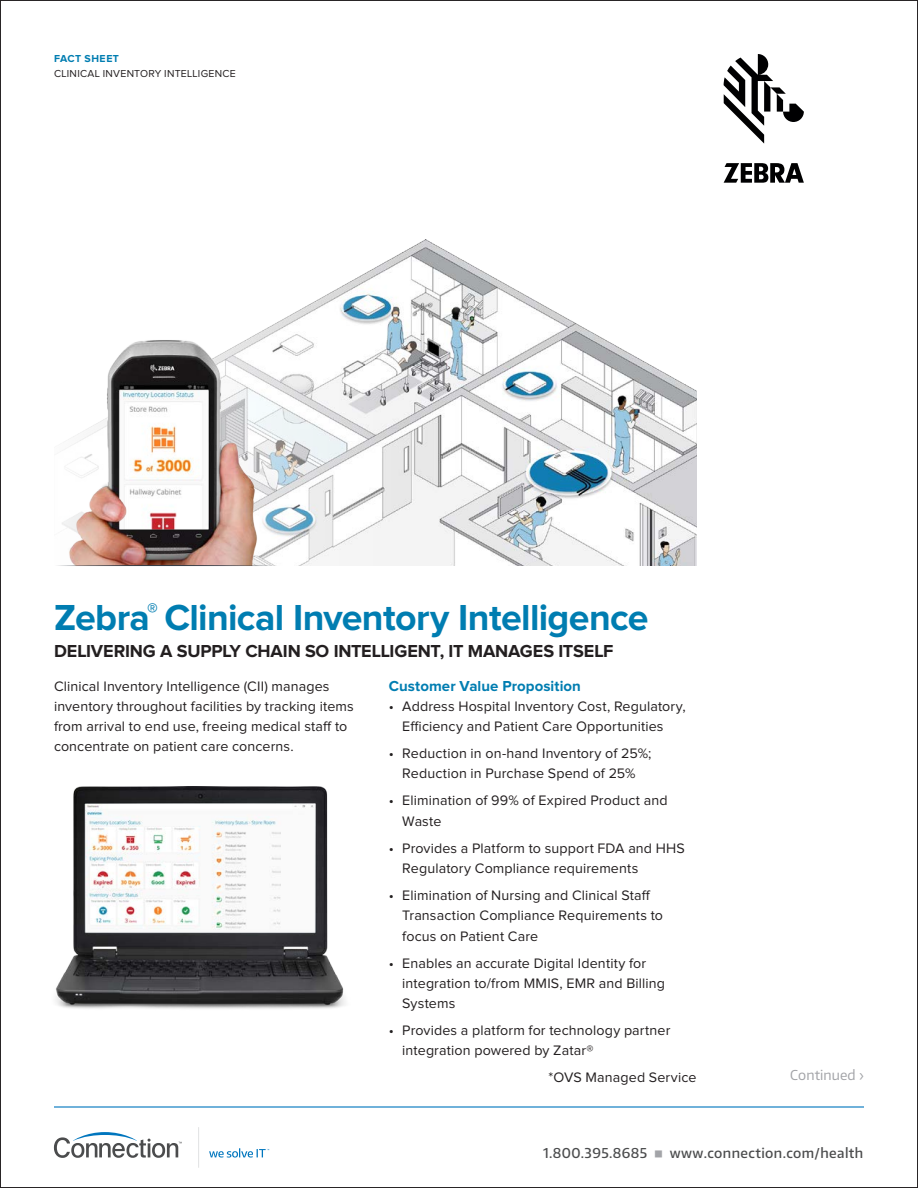
<style>
.page{position:relative;width:918px;height:1188px;background:#fff}
.page>*{position:absolute;margin:0;border:0;box-sizing:border-box;transform-origin:0 0}
.t1{font:700 37.5px "Proxima Nova";letter-spacing:-.015em;color:#007db1}
.t2{font:700 18px "Proxima Nova";letter-spacing:-.01em;color:#231f20}
.t3{font:700 15px "Proxima Nova";letter-spacing:.005em;color:#007db1}
.t4{font:14.25px/20.2px "Proxima Nova";letter-spacing:.01em;color:#231f20}
.t5{font:500 13.5px "Encode Sans Normal";letter-spacing:.03em;color:#4b4c4d}
.t6{font:13.5px "Encode Sans Normal";letter-spacing:.01em;color:#a3a4a8}
.t7{font:10.5px/14.2px "Proxima Nova";letter-spacing:.025em;color:#231f20}
.s1{font-weight:700;color:#007db1}
.s2{font-family:"Bundesbahn Pi Two";font-weight:400;color:#a3a4a8}
</style>
<div class="page">
<svg style="left:724px;top:54px;width:80px;height:90px"></svg>
<svg style="left:724px;top:163px;width:80px;height:19px"></svg>
<img style="left:266px;top:240px;width:430px;height:326px">
<img style="left:55px;top:786px;width:290px;height:223px">
<img style="left:62px;top:328px;width:204px;height:237px">
<hr style="left:54px;top:565px;width:218px;height:1px;background:#343d47">
<svg style="left:54px;top:1132px;width:128px;height:26px"></svg>
<svg style="left:209px;top:1148px;width:60px;height:10px"></svg>
<hr style="left:54px;top:1106px;width:810px;height:2px;background:#0076be">
<p class="t7" style="left:54px;top:52px;width:183px"><span class="s1">FACT SHEET<br></span>CLINICAL INVENTORY INTELLIGENCE</p>
<p class="t1" style="left:54px;top:596px;width:596px">Zebra<sup>®</sup> Clinical Inventory Intelligence</p>
<p class="t2" style="left:54px;top:641px;width:561px">DELIVERING A SUPPLY CHAIN SO INTELLIGENT, IT MANAGES ITSELF</p>
<p class="t4" style="left:54px;top:676px;width:301px">Clinical Inventory Intelligence (CII) manages inventory throughout facilities by tracking items from arrival to end use, freeing medical staff to concentrate on patient care concerns.</p>
<p class="t3" style="left:389px;top:677px;width:194px">Customer Value Proposition</p>
<p class="t4" style="left:402px;top:696px;width:285px;text-indent:-13px">• Address Hospital Inventory Cost, Regulatory,<br>Efficiency and Patient Care Opportunities</p>
<p class="t4" style="left:389px;top:744px;width:264px;text-align:center">• Reduction in on-hand Inventory of 25%;<br>Reduction in Purchase Spend of 25%</p>
<p class="t4" style="left:402px;top:791px;width:267px;text-indent:-13px">• Elimination of 99% of Expired Product and<br>Waste</p>
<p class="t4" style="left:402px;top:838px;width:284px;text-indent:-13px">• Provides a Platform to support FDA and HHS<br>Regulatory Compliance requirements</p>
<p class="t4" style="left:402px;top:885px;width:262px;text-indent:-13px">• Elimination of Nursing and Clinical Staff<br>Transaction Compliance Requirements to focus on Patient Care</p>
<p class="t4" style="left:402px;top:953px;width:264px;text-indent:-13px">• Enables an accurate Digital Identity for integration to/from MMIS, EMR and Billing<br>Systems</p>
<p class="t4" style="left:402px;top:1020px;width:270px;text-indent:-13px">• Provides a platform for technology partner integration powered by Zatar®</p>
<p class="t4" style="left:548px;top:1068px;width:150px">*OVS Managed Service</p>
<p class="t6" style="left:790px;top:1066px;width:75px">Continued ›</p>
<p class="t5" style="left:543px;top:1144px;width:322px">1.800.395.8685 <span class="s2">J</span> www.connection.com/health</p>
</div>
